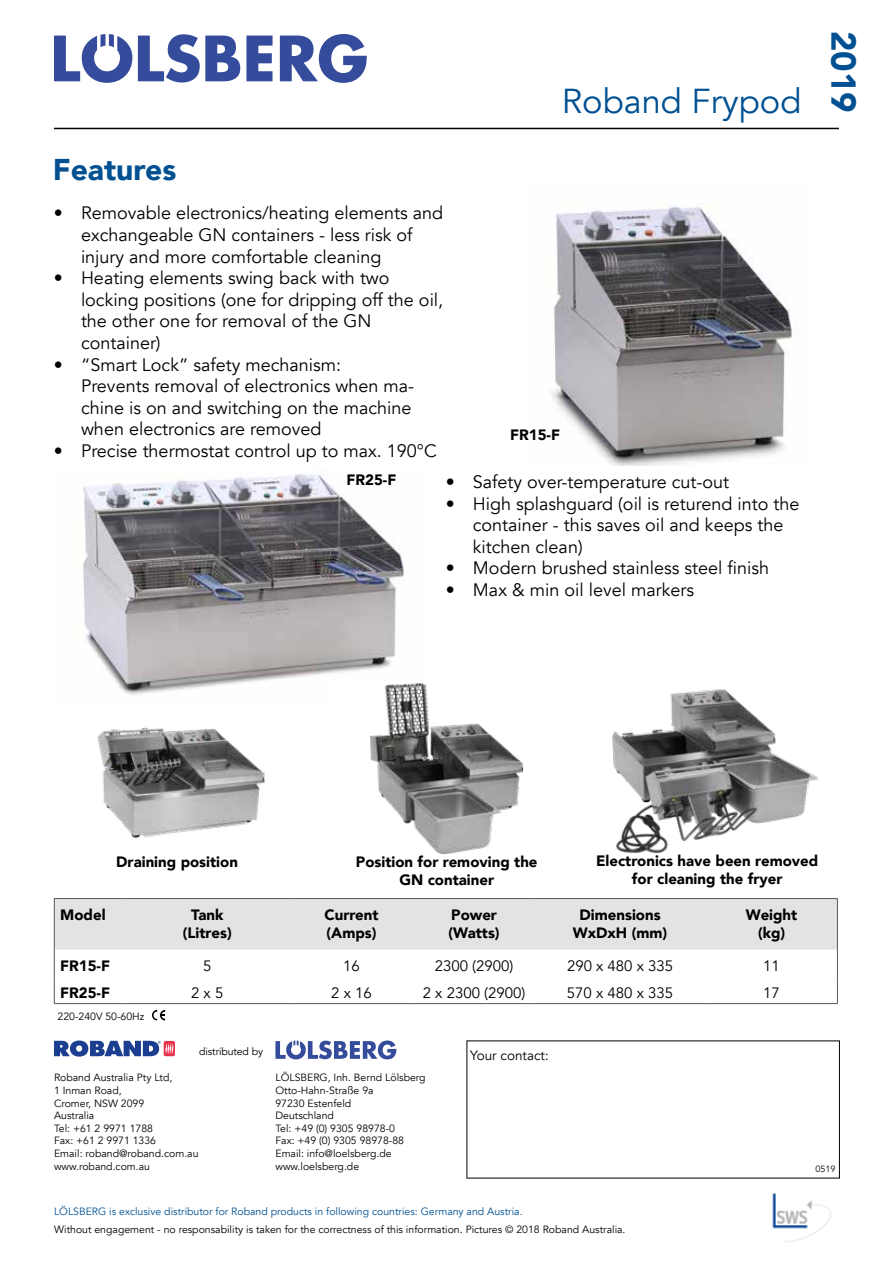
<style>
.page{position:relative;width:893px;height:1263px;background:#fff}
.page>*{position:absolute;margin:0;border:0;box-sizing:border-box;transform-origin:0 0}
.t1{font:34.5px "Avenir";color:#005092}
.t2{font:900 34.5px "Avenir";color:#005092}
.t3{font:900 30px "Avenir";color:#005092}
.t4{font:18px/21.6px "Avenir";color:#000}
.t5{font:900 15px/18px "Avenir";color:#000;text-align:center}
.t6{font:15px "Avenir";color:#000}
.t7{font:13.5px "Avenir";color:#000}
.t8{font:10.5px/12.6px "Avenir";color:#000}
.t9{font:10.5px "Avenir";color:#005092}
.t10{font:9px "Avenir";color:#000}
</style>
<div class="page">
<img style="left:83px;top:473px;width:321px;height:222px">
<svg style="left:54px;top:34px;width:78px;height:49px"></svg>
<svg style="left:280px;top:34px;width:87px;height:49px"></svg>
<svg style="left:246px;top:36px;width:27px;height:45px"></svg>
<svg style="left:138px;top:34px;width:102px;height:49px"></svg>
<svg style="left:54px;top:1040px;width:121px;height:16px"></svg>
<svg style="left:275px;top:1040px;width:121px;height:19px"></svg>
<svg style="left:152px;top:1010px;width:13px;height:10px"></svg>
<img style="left:552px;top:206px;width:246px;height:260px">
<hr style="left:54px;top:128px;width:785px;height:1px;background:#000">
<img style="left:97px;top:727px;width:168px;height:112px">
<img style="left:332px;top:682px;width:192px;height:172px">
<img style="left:612px;top:689px;width:206px;height:165px">
<img style="left:772px;top:1193px;width:59px;height:49px">
<hr style="left:54px;top:1003px;width:71px;height:1px;background:#575756">
<hr style="left:125px;top:1003px;width:164px;height:1px;background:#575756">
<hr style="left:289px;top:1003px;width:125px;height:1px;background:#575756">
<hr style="left:414px;top:1003px;width:120px;height:1px;background:#575756">
<hr style="left:534px;top:1003px;width:172px;height:1px;background:#575756">
<hr style="left:706px;top:1003px;width:132px;height:1px;background:#575756">
<svg style="left:54px;top:898px;width:784px;height:105px"></svg>
<h2 class="t3" style="left:53px;top:144px;width:125px">Features</h2>
<p class="t4" style="left:81px;top:203px;width:364px;text-indent:-27px">• Removable electronics/heating elements and exchangeable GN containers - less risk of injury and more comfortable cleaning</p>
<p class="t4" style="left:81px;top:267px;width:364px;text-indent:-27px">• Heating elements swing back with two locking positions (one for dripping off the oil, the other one for removal of the GN container)</p>
<p class="t4" style="left:81px;top:354px;width:335px;text-indent:-27px">• “Smart Lock” safety mechanism:<br>Prevents removal of electronics when ma&shy;chine is on and switching on the machine when electronics are removed</p>
<p class="t4" style="left:54px;top:440px;width:384px">• Precise thermostat control up to max. 190°C</p>
<h1 class="t1" style="left:562px;top:80px;width:241px">Roband Frypod</h1>
<p class="t5" style="left:510px;top:425px;width:51px">FR15-F</p>
<p class="t5" style="left:347px;top:470px;width:51px">FR25-F</p>
<p class="t4" style="left:446px;top:471px;width:285px">• Safety over-temperature cut-out</p>
<p class="t4" style="left:473px;top:493px;width:328px;text-indent:-27px">• High splashguard (oil is returend into the container - this saves oil and keeps the kitchen clean)</p>
<p class="t4" style="left:446px;top:558px;width:325px">• Modern brushed stainless steel finish</p>
<p class="t4" style="left:446px;top:579px;width:250px">• Max &amp; min oil level markers</p>
<h1 class="t2" style="left:873px;top:31px;width:83px;rotate:90deg">2019</h1>
<p class="t5" style="left:116px;top:852px;width:123px">Draining position</p>
<p class="t5" style="left:356px;top:852px;width:183px">Position for removing the<br>GN container</p>
<p class="t5" style="left:596px;top:852px;width:224px">Electronics have been removed for cleaning the fryer</p>
<p class="t5" style="left:60px;top:905px;width:47px">Model</p>
<p class="t5" style="left:183px;top:905px;width:50px">Tank (Litres)</p>
<p class="t5" style="left:324px;top:905px;width:56px;text-align:left">Current (Amps)</p>
<p class="t5" style="left:449px;top:905px;width:53px;text-align:left">Power (Watts)</p>
<p class="t5" style="left:573px;top:905px;width:96px">Dimensions<br>WxDxH (mm)</p>
<p class="t5" style="left:746px;top:905px;width:53px">Weight (kg)</p>
<p class="t5" style="left:60px;top:956px;width:51px">FR15-F</p>
<p class="t6" style="left:203px;top:956px;width:10px">5</p>
<p class="t6" style="left:343px;top:956px;width:18px">16</p>
<p class="t6" style="left:435px;top:956px;width:80px">2300 (2900)</p>
<p class="t6" style="left:567px;top:956px;width:108px">290 x 480 x 335</p>
<p class="t6" style="left:763px;top:956px;width:18px">11</p>
<p class="t5" style="left:60px;top:983px;width:51px">FR25-F</p>
<p class="t6" style="left:191px;top:983px;width:34px">2 x 5</p>
<p class="t6" style="left:331px;top:983px;width:42px">2 x 16</p>
<p class="t6" style="left:423px;top:983px;width:104px">2 x 2300 (2900)</p>
<p class="t6" style="left:567px;top:983px;width:108px">570 x 480 x 335</p>
<p class="t6" style="left:763px;top:983px;width:18px">17</p>
<p class="t8" style="left:58px;top:1011px;width:88px">220-240V 50-60Hz</p>
<p class="t8" style="left:199px;top:1045px;width:65px">distributed by</p>
<p class="t7" style="left:470px;top:1047px;width:80px">Your contact:</p>
<p class="t8" style="left:54px;top:1072px;width:146px">Roband Australia Pty Ltd,<br>1 Inman Road,<br>Cromer, NSW 2099<br>Australia<br>Tel: +61 2 9971 1788<br>Fax: +61 2 9971 1336<br>Email: roband@roband.com.au www.roband.com.au</p>
<p class="t8" style="left:275px;top:1072px;width:152px">LÖLSBERG, Inh. Bernd Lölsberg<br>Otto-Hahn-Straße 9a<br>97230 Estenfeld<br>Deutschland<br>Tel: +49 (0) 9305 98978-0<br>Fax: +49 (0) 9305 98978-88<br>Email: info@loelsberg.de www.loelsberg.de</p>
<p class="t9" style="left:54px;top:1205px;width:470px">LÖLSBERG is exclusive distributor for Roband products in following countries: Germany and Austria.</p>
<p class="t8" style="left:54px;top:1223px;width:573px">Without engagement - no responsability is taken for the correctness of this information. Pictures © 2018 Roband Australia.</p>
<p class="t10" style="left:815px;top:1163px;width:22px">0519</p>
</div>
